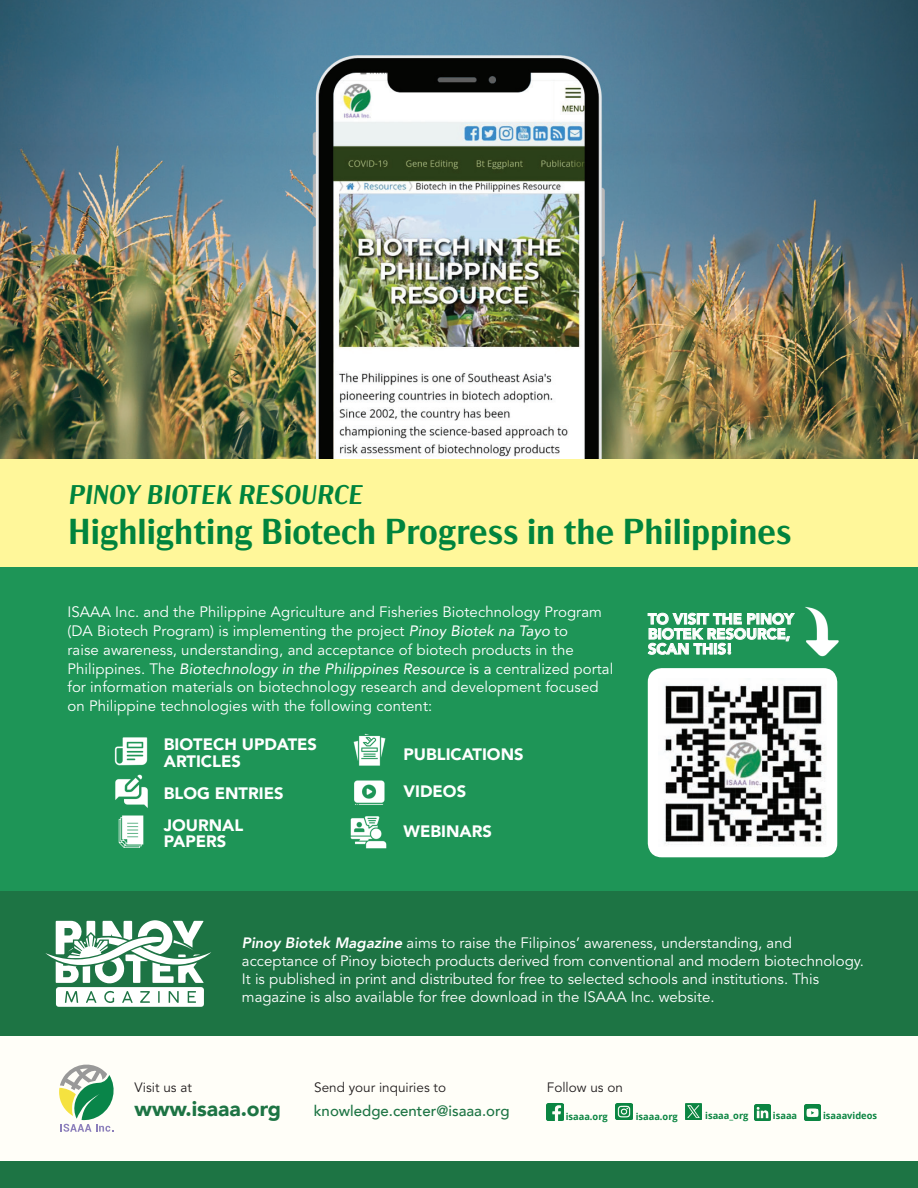
<style>
.page{position:relative;width:918px;height:1188px;background:#fffef8}
.page>*{position:absolute;margin:0;border:0;box-sizing:border-box;transform-origin:0 0}
.t1{font:600 36px "Acme Gothic";color:#00843d}
.t2{font:600 27px "Acme Gothic";color:#00843d}
.t3{font:900 21px "Avenir";color:#1d7444}
.t4{font:900 16.5px/16.5px "Avenir";color:#fff}
.t5{font:15px/18.8px "Avenir";letter-spacing:.005em;color:#fff}
.t6{font:900 15px/15px "Avenir";color:#fff}
.t7{font:500 15px "Avenir";color:#1d7444}
.t8{font:13.5px "Avenir";color:#231f20}
.t9{font:700 9.45px "Open Sans";color:#0b8542}
.s1{font-style:italic}
.s2{font-style:inherit}
.s3{font-weight:800;font-style:italic}
</style>
<div class="page">
<div style="left:0;top:0;width:918px;height:891px;background:#1e9557"></div>
<div style="left:0;top:891px;width:918px;height:144px;background:#1d7444"></div>
<div style="left:0;top:1161px;width:918px;height:27px;background:#1d7444"></div>
<svg style="left:59px;top:1064px;width:55px;height:68px"></svg>
<svg style="left:45px;top:920px;width:166px;height:87px"></svg>
<img style="left:114px;top:737px;width:34px;height:29px">
<img style="left:115px;top:774px;width:33px;height:34px">
<img style="left:118px;top:815px;width:26px;height:33px">
<img style="left:353px;top:733px;width:33px;height:33px">
<img style="left:354px;top:780px;width:31px;height:25px">
<img style="left:350px;top:816px;width:37px;height:33px">
<img style="left:0;top:0;width:918px;height:459px">
<div style="left:648px;top:668px;width:189px;height:189px;background:#fff;border-radius:14px"></div>
<img style="left:664px;top:684px;width:162px;height:161px">
<div style="left:0;top:459px;width:918px;height:108px;background:#fff79a"></div>
<svg style="left:647px;top:612px;width:148px;height:43px"></svg>
<img style="left:805px;top:606px;width:34px;height:51px">
<img style="left:547px;top:1104px;width:16px;height:16px">
<img style="left:616px;top:1103px;width:16px;height:17px">
<img style="left:685px;top:1103px;width:17px;height:17px">
<img style="left:804px;top:1104px;width:16px;height:17px">
<img style="left:754px;top:1104px;width:16px;height:16px">
<h2 class="t2" style="left:68px;top:475px;width:300px">Pinoy Biotekresource</h2>
<h1 class="t1" style="left:68px;top:505px;width:725px">Highlighting Biotech Progress in the Philippines</h1>
<p class="t5" style="left:68px;top:603px;width:547px">ISAAA Inc. and the Philippine Agriculture and Fisheries Biotechnology Program (DA Biotech Program) is implementing the project <span class="s1">Pinoy Biotek na Tayo</span> to<br>raise awareness, understanding, and acceptance of biotech products in the Philippines. The <span class="s1">Biotechnology in the Philippines Resource</span> <span class="s2">is a</span> centralized portal for information materials on biotechnology research and development focused on Philippine technologies with the following content:</p>
<p class="t4" style="left:164px;top:736px;width:155px">BIOTECH UPDATES<br>ARTICLES</p>
<p class="t4" style="left:164px;top:777px;width:121px;line-height:31.8px">BLOG ENTRIES<br>JOURNAL</p>
<p class="t4" style="left:164px;top:833px;width:64px">PAPERS</p>
<p class="t4" style="left:404px;top:746px;width:122px">PUBLICATIONS</p>
<p class="t4" style="left:404px;top:783px;width:64px">VIDEOS</p>
<p class="t4" style="left:404px;top:822px;width:90px">WEBINARS</p>
<p class="t6" style="left:648px;top:611px;width:147px">TO VISIT TH E PINOY<br>BIOTEK RESOURCE,<br>SCAN TH IS!</p>
<p class="t5" style="left:242px;top:934px;width:624px;line-height:18px"><span class="s3">Pinoy Biotek Magazine</span> aims to raise the Filipinos’ awareness, understanding, and acceptance of Pinoy biotech products derived from conventional and modern biotechnology.<br>It is published in print and distributed for free to selected schools and institutions. This magazine is also available for free download in the ISAAA Inc. website.</p>
<p class="t8" style="left:135px;top:1078px;width:59px">Visit us at</p>
<p class="t8" style="left:314px;top:1078px;width:133px">Send your inquiries to</p>
<p class="t8" style="left:547px;top:1078px;width:78px">Follow us on</p>
<h3 class="t3" style="left:135px;top:1091px;width:148px">WWW.ISAAA.ORG</h3>
<p class="t7" style="left:314px;top:1098px;width:197px">knowledge.center@isaaa.org</p>
<p class="t9" style="left:566px;top:1110px;width:44px">isaaa.org</p>
<p class="t9" style="left:636px;top:1110px;width:44px">isaaa.org</p>
<p class="t9" style="left:705px;top:1109px;width:45px">isaaa_org</p>
<p class="t9" style="left:773px;top:1109px;width:26px">isaaa</p>
<p class="t9" style="left:823px;top:1109px;width:56px">isaaavideos</p>
</div>
